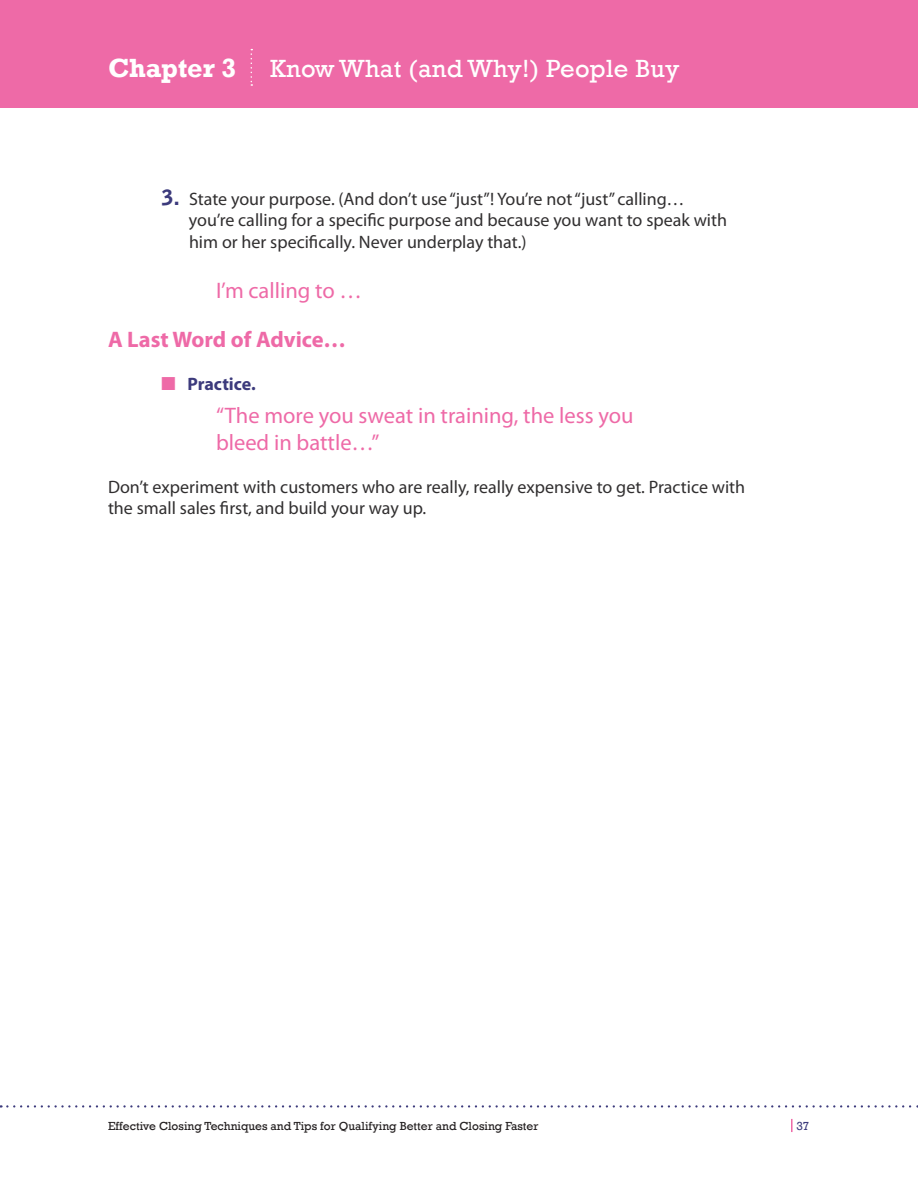
<style>
.page{position:relative;width:918px;height:1188px;background:#fff}
.page>*{position:absolute;margin:0;border:0;box-sizing:border-box;transform-origin:0 0}
.t1{font:25.5px "Rockwell";letter-spacing:.01em;color:#fff}
.t2{font:22.5px/27px "Myriad Pro";color:#ee6aa7}
.t3{font:700 22.5px "Myriad Pro";color:#ee6aa7}
.t4{font:18px/21.6px "Myriad Pro";color:#312f30}
.t5{font:700 18px "Myriad Pro";color:#3c3a7c}
.t6{font:12px "Rockwell";color:#231f20}
.t7{font:12px "Rockwell";color:#3c3a7c}
.s1{font-weight:700;font-size:27px}
.s2{font-family:"Bell Gothic Std";font-weight:900;font-size:21px;color:#3c3a7c}
</style>
<div class="page">
<div style="left:0;top:0;width:918px;height:108px;background:#ee6aa7"></div>
<svg style="left:791px;top:1119px;width:2px;height:13px"></svg>
<svg style="left:1px;top:1105px;width:917px;height:3px"></svg>
<svg style="left:251px;top:49px;width:1px;height:37px"></svg>
<h1 class="t1" style="left:108px;top:53px;width:573px"><span class="s1">Chapter 3</span> Know What (and Why!) People Buy</h1>
<p class="t4" style="left:189px;top:188px;width:540px;text-indent:-27px"><span class="s2">3.</span> State your purpose. (And don’t use “just”! You’re not“just” calling… you’re calling for a specific purpose and because you want to speak with him or her specifically. Never underplay that.)</p>
<p class="t2" style="left:216px;top:277px;width:148px">I’m calling to …</p>
<p class="t3" style="left:108px;top:325px;width:239px">A Last Word of Advice…</p>
<p class="t5" style="left:188px;top:372px;width:70px">Practice.</p>
<p class="t2" style="left:216px;top:401px;width:419px">“The more you sweat in training, the less you bleed in battle…”</p>
<p class="t4" style="left:108px;top:476px;width:639px">Don’t experiment with customers who are really, really expensive to get. Practice with the small sales first, and build your way up.</p>
<p class="t6" style="left:108px;top:1119px;width:432px">Effective Closing Techniques and Tips for Qualifying Better and Closing Faster</p>
<p class="t7" style="left:796px;top:1119px;width:15px">37</p>
</div>
